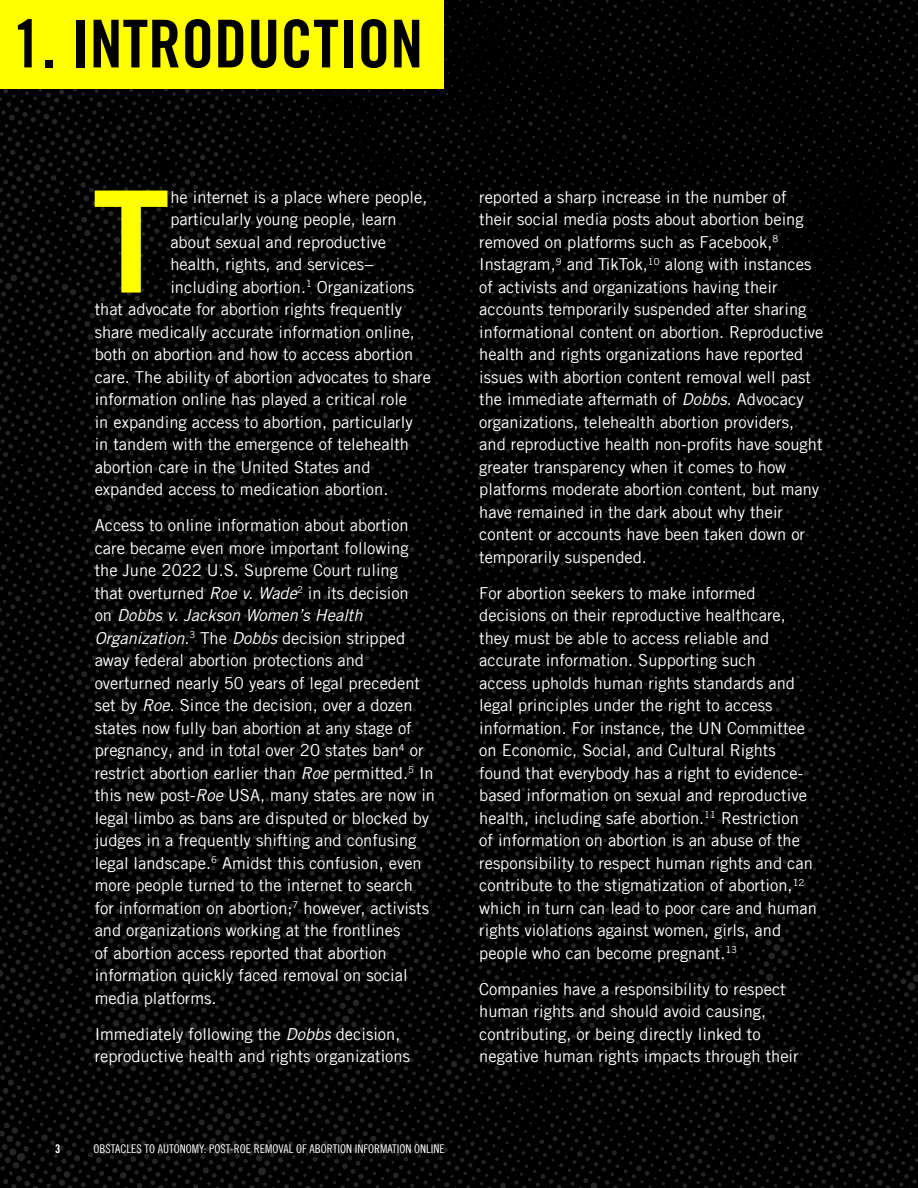
<style>
.page{position:relative;width:918px;height:1188px;background:#fff}
.page>*{position:absolute;margin:0;border:0;box-sizing:border-box;transform-origin:0 0}
.t1{font:141.15px "Amnesty Trade Gothic Bd 2";color:#ff0}
.t2{font:66px "Amnesty Trade Gothic Bd Cn 20";color:#000}
.t3{font:16.5px/22.5px "Amnesty Trade Gothic";color:#fff}
.t4{font:12px "Amnesty Trade Gothic Cn 18";color:#fff}
.t5{font:12px "Amnesty Trade Gothic Bd Cn 20";color:#fff}
.s1{font-style:italic}
</style>
<div class="page">
<img style="left:0;top:0;width:918px;height:1188px">
<div style="left:0;top:0;width:444px;height:89px;background:#ff0"></div>
<h2 class="t2" style="left:13px;top:4px;width:412px">1. INTRODUCTION</h2>
<h1 class="t1" style="left:92px;top:155px;width:80px">T</h1>
<p class="t3" style="left:170px;top:185px;width:259px">he internet is a place where people,</p>
<p class="t3" style="left:170px;top:208px;width:228px">particularly young people, learn</p>
<p class="t3" style="left:170px;top:230px;width:217px">about sexual and reproductive</p>
<p class="t3" style="left:170px;top:253px;width:205px">health, rights, and services−</p>
<p class="t3" style="left:170px;top:275px;width:245px">including abortion.<sup>1</sup> Organizations</p>
<p class="t3" style="left:95px;top:298px;width:309px">that advocate for abortion rights frequently</p>
<p class="t3" style="left:95px;top:320px;width:322px">share medically accurate information online,</p>
<p class="t3" style="left:95px;top:343px;width:320px">both on abortion and how to access abortion</p>
<p class="t3" style="left:95px;top:365px;width:338px">care. The ability of abortion advocates to share</p>
<p class="t3" style="left:95px;top:388px;width:314px">information online has played a critical role</p>
<p class="t3" style="left:95px;top:410px;width:320px">in expanding access to abortion, particularly</p>
<p class="t3" style="left:95px;top:433px;width:316px">in tandem with the emergence of telehealth</p>
<p class="t3" style="left:95px;top:455px;width:277px">abortion care in the United States and</p>
<p class="t3" style="left:95px;top:478px;width:295px">expanded access to medication abortion.</p>
<p class="t3" style="left:95px;top:514px;width:342px">Access to online information about abortion care became even more important following the June 2022 U.S. Supreme Court ruling<br>that overturned <span class="s1">Roe v. Wade</span><sup>2</sup> in its decision<br>on <span class="s1">Dobbs v. Jackson Women’s Health Organization</span>.<sup>3</sup> The <span class="s1">Dobbs</span> decision stripped away federal abortion protections and overturned nearly 50 years of legal precedent set by <span class="s1">Roe</span>. Since the decision, over a dozen states now fully ban abortion at any stage of pregnancy, and in total over 20 states ban<sup>4</sup> or restrict abortion earlier than <span class="s1">Roe</span> permitted.<sup>5</sup> In this new post-<span class="s1">Roe</span> USA, many states are now in legal limbo as bans are disputed or blocked by judges in a frequently shifting and confusing legal landscape.<sup>6</sup> Amidst this confusion, even more people turned to the internet to search for information on abortion;<sup>7</sup> however, activists and organizations working at the frontlines<br>of abortion access reported that abortion information quickly faced removal on social media platforms.</p>
<p class="t3" style="left:95px;top:1022px;width:317px">Immediately following the <span class="s1">Dobbs</span> decision, reproductive health and rights organizations</p>
<p class="t5" style="left:55px;top:1142px;width:7px">3</p>
<p class="t4" style="left:94px;top:1142px;width:353px">OBSTACLES TO AUTONOMY: POST-ROE REMOVAL OF ABORTION INFORMATION ONLINE</p>
<p class="t3" style="left:479px;top:185px;width:346px">reported a sharp increase in the number of their social media posts about abortion being removed on platforms such as Facebook,<sup>8<br></sup>Instagram,<sup>9</sup> and TikTok,<sup>10</sup> along with instances of activists and organizations having their accounts temporarily suspended after sharing informational content on abortion. Reproductive health and rights organizations have reported issues with abortion content removal well past the immediate aftermath of <span class="s1">Dobbs</span>. Advocacy organizations, telehealth abortion providers, and reproductive health non-profits have sought greater transparency when it comes to how platforms moderate abortion content, but many have remained in the dark about why their content or accounts have been taken down or temporarily suspended.</p>
<p class="t3" style="left:479px;top:581px;width:339px">For abortion seekers to make informed decisions on their reproductive healthcare, they must be able to access reliable and accurate information. Supporting such<br>access upholds human rights standards and legal principles under the right to access information. For instance, the UN Committee on Economic, Social, and Cultural Rights found that everybody has a right to evidence&shy;based information on sexual and reproductive health, including safe abortion.<sup>11</sup> Restriction<br>of information on abortion is an abuse of the responsibility to respect human rights and can contribute to the stigmatization of abortion,<sup>12 </sup>which in turn can lead to poor care and human rights violations against women, girls, and people who can become pregnant.<sup>13</sup></p>
<p class="t3" style="left:479px;top:977px;width:321px">Companies have a responsibility to respect human rights and should avoid causing, contributing, or being directly linked to negative human rights impacts through their</p>
</div>
